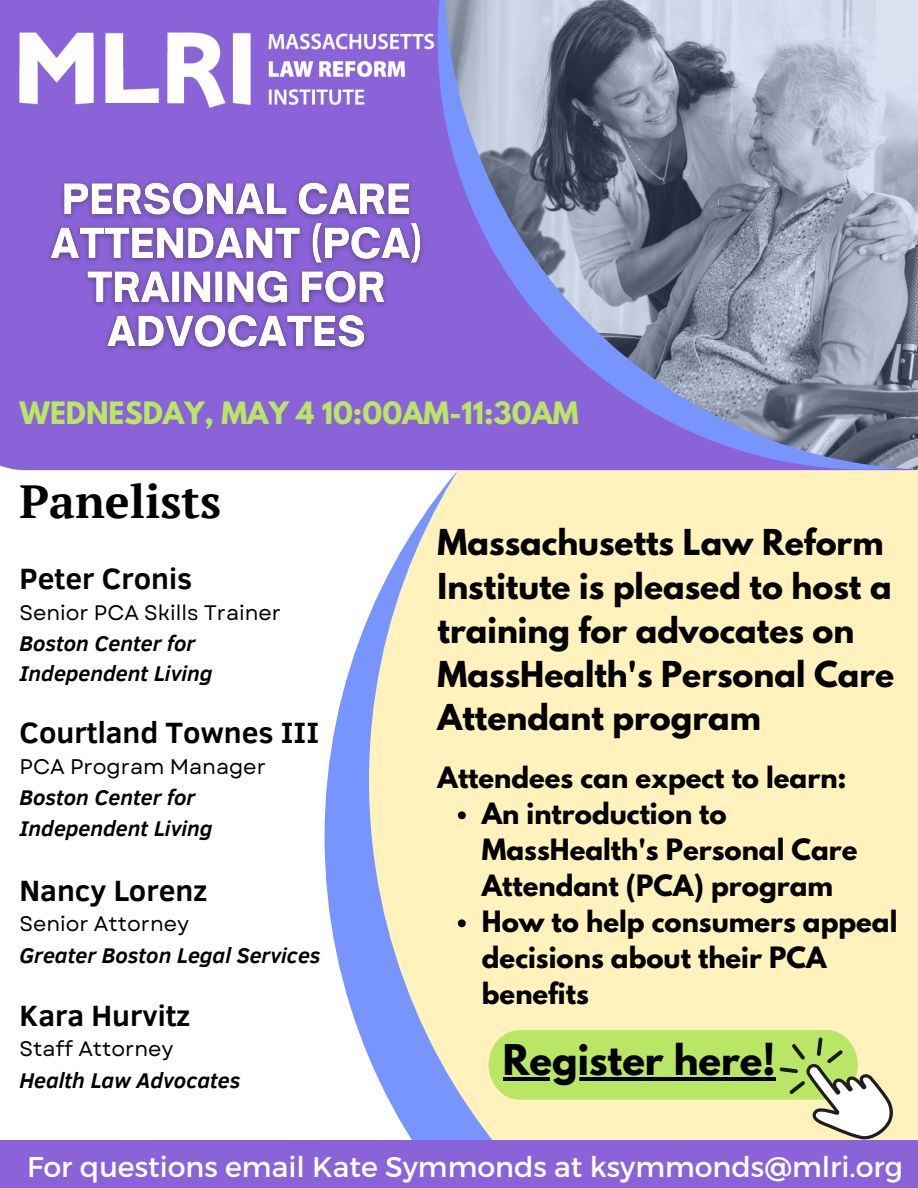
<style>
.page{position:relative;width:918px;height:1188px;background:#fff}
.page>*{position:absolute;margin:0;border:0;box-sizing:border-box;transform-origin:0 0}
.t1{font:700 46.35px "PT Serif";color:#000}
.t2{font:700 37.5px "League Spartan";color:#000}
.t3{font:700 31.65px/43.8px "League Spartan";color:#000}
.t4{font:700 30.15px "Clear Sans";color:#000}
.t5{font:28.5px "Montserrat";color:#fff}
.t6{font:700 27.3px "League Spartan";color:#bae665}
.t7{font:700 25.95px/36px "League Spartan";color:#000}
.t8{font:italic 700 21.75px/30.3px "Clear Sans";color:#000}
.t9{font:21.15px "Garet";color:#000}
.t10{font:21px "Garet";color:#000}
</style>
<div class="page">
<svg style="left:325px;top:470px;width:44px;height:587px"></svg>
<svg style="left:369px;top:470px;width:549px;height:670px;background:#f8edc0"></svg>
<div style="left:0;top:0;width:438px;height:470px;background:#8b63d8"></div>
<img style="left:41px;top:165px;width:391px;height:203px">
<img style="left:444px;top:0;width:474px;height:470px">
<img style="left:14px;top:30px;width:424px;height:81px">
<div style="left:0;top:1140px;width:918px;height:48px;background:#8b63d8"></div>
<svg style="left:489px;top:1030px;width:406px;height:110px;background:#d3e58d"></svg>
<svg style="left:458px;top:811px;width:8px;height:8px"></svg>
<svg style="left:458px;top:919px;width:8px;height:8px"></svg>
<hr style="left:503px;top:1077px;width:273px;height:4px;background:#000">
<p class="t6" style="left:20px;top:400px;width:561px">WEDNESDAY, MAY 4 10:00AM-11:30AM</p>
<p class="t1" style="left:20px;top:470px;width:203px">Panelists</p>
<p class="t4" style="left:20px;top:557px;width:174px">Peter Cronis</p>
<p class="t10" style="left:20px;top:597px;width:263px">Senior PCA Skills Trainer</p>
<p class="t8" style="left:20px;top:627px;width:195px">Boston Center for<br>Independent Living</p>
<p class="t4" style="left:20px;top:711px;width:301px">Courtland Townes III</p>
<p class="t9" style="left:20px;top:751px;width:248px">PCA Program Manager</p>
<p class="t8" style="left:20px;top:781px;width:195px">Boston Center for<br>Independent Living</p>
<p class="t4" style="left:20px;top:868px;width:189px">Nancy Lorenz</p>
<p class="t10" style="left:20px;top:909px;width:171px">Senior Attorney</p>
<p class="t8" style="left:20px;top:939px;width:303px">Greater Boston Legal Services</p>
<p class="t4" style="left:20px;top:993px;width:172px">Kara Hurvitz</p>
<p class="t10" style="left:20px;top:1034px;width:155px">Staff Attorney</p>
<p class="t8" style="left:20px;top:1064px;width:222px">Health Law Advocates</p>
<p class="t3" style="left:438px;top:524px;width:458px">Massachusetts Law Reform<br>Institute is pleased to host a training for advocates on<br>MassHealth's Personal Care<br>Attendant program</p>
<p class="t7" style="left:438px;top:763px;width:411px">Attendees can expect to learn:</p>
<p class="t7" style="left:482px;top:799px;width:377px">An introduction to<br>MassHealth's Personal Care<br>Attendant (PCA) program</p>
<p class="t7" style="left:482px;top:907px;width:417px">How to help consumers appeal decisions about their PCA benefits</p>
<p class="t2" style="left:503px;top:1041px;width:274px">Register here!</p>
<p class="t5" style="left:27px;top:1148px;width:877px">For questions email Kate Symmonds at ksymmonds@mlri.org</p>
</div>
